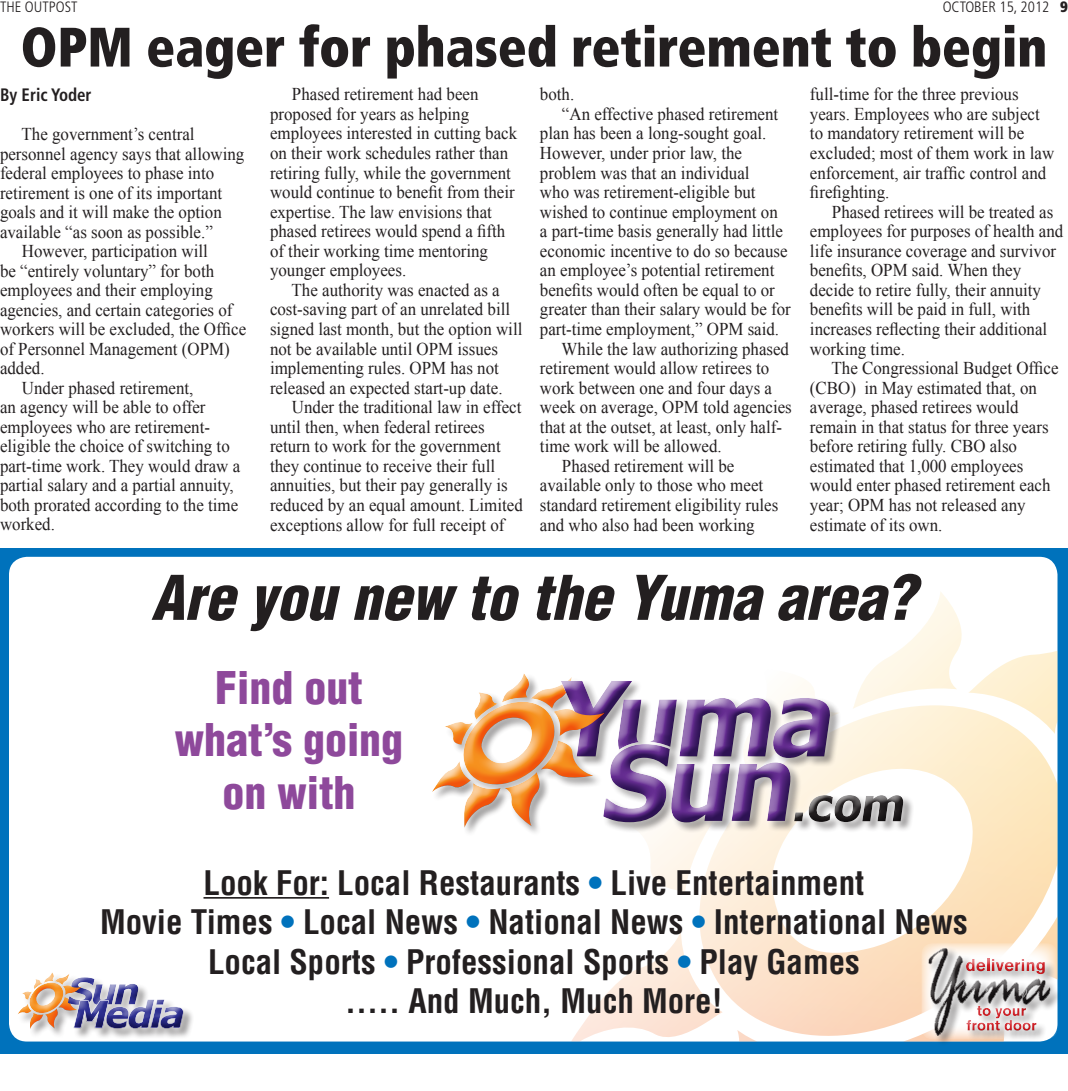
<style>
.page{position:relative;width:1068px;height:1091px;background:#fff}
.page>*{position:absolute;margin:0;border:0;box-sizing:border-box;transform-origin:0 0}
.t1{font:italic 900 condensed 60px "Helvetica";color:#231f20}
.HD_Frutiger_87{font:900 condensed 55.5px "Frutiger";color:#231f20;scale:.94 1}
.t2{font:900 condensed 43.95px/52.8px "Helvetica";color:#8e499b;text-align:center}
.t3{font:700 condensed 33px/39.6px "Helvetica";color:#231f20;text-align:center}
.TX_Body{font:18px/19.5px "Times New Roman";color:#231f20;scale:.94 1}
.TX_Byline{font:700 condensed 18px "Frutiger";color:#231f20;scale:.94 1}
.t4{font:300 condensed 15px "Frutiger";color:#231f20}
.s1{font-weight:900}
.s2{color:#0072bc}
</style>
<div class="page">
<div style="left:0;top:548px;width:1068px;height:505px;background:#0072bc"></div>
<div style="left:9px;top:557px;width:1049px;height:484px;background:#fff;border-radius:18px"></div>
<svg style="left:571px;top:591px;width:487px;height:451px"></svg>
<div style="left:422px;top:662px;width:489px;height:172px;background:#fff"></div>
<div style="left:423px;top:671px;width:490px;height:167px;background:#231f20;opacity:.75"></div>
<hr style="left:204px;top:897px;width:125px;height:1px;background:#231f20">
<div style="left:918px;top:937px;width:141px;height:107px;background:#fff;opacity:.75"></div>
<div style="left:928px;top:946px;width:123px;height:93px;background:#231f20;opacity:.75"></div>
<div style="left:7px;top:962px;width:184px;height:74px;background:#fff"></div>
<div style="left:17px;top:971px;width:176px;height:68px;background:#231f20;opacity:.75"></div>
<p class="t4" style="left:0;top:-2px;width:79px">THE OUTPOST</p>
<p class="t4" style="left:943px;top:-2px;width:127px">OCTOBER 15, 2012 <span class="s1">9</span></p>
<p class="HD_Frutiger_87" style="left:21px;top:13px;width:1094px">OPM eager for phased retirement to begin</p>
<p class="TX_Byline" style="left:0;top:84px;width:99px">By Eric Yoder</p>
<p class="TX_Body" style="left:0;top:124px;width:261px;text-indent:22px">The government’s central personnel agency says that allowing federal employees to phase into retirement is one of its important goals and it will make the option available “as soon as possible.”</p>
<p class="TX_Body" style="left:0;top:241px;width:263px;text-indent:22px">However, participation will<br>be “entirely voluntary” for both employees and their employing agencies, and certain categories of workers will be excluded, the Office of Personnel Management (OPM) added.</p>
<p class="TX_Body" style="left:0;top:378px;width:257px;text-indent:22px">Under phased retirement,<br>an agency will be able to offer employees who are retirement&shy;eligible the choice of switching to part-time work. They would draw a partial salary and a partial annuity, both prorated according to the time worked.</p>
<p class="TX_Body" style="left:270px;top:84px;width:264px;text-indent:22px">Phased retirement had been proposed for years as helping employees interested in cutting back on their work schedules rather than retiring fully, while the government would continue to benefit from their expertise. The law envisions that phased retirees would spend a fifth of their working time mentoring younger employees.</p>
<p class="TX_Body" style="left:270px;top:280px;width:270px;text-indent:22px">The authority was enacted as a cost-saving part of an unrelated bill signed last month, but the option will not be available until OPM issues implementing rules. OPM has not released an expected start-up date.</p>
<p class="TX_Body" style="left:270px;top:397px;width:270px;text-indent:22px">Under the traditional law in effect until then, when federal retirees return to work for the government they continue to receive their full annuities, but their pay generally is reduced by an equal amount. Limited exceptions allow for full receipt of</p>
<p class="TX_Body" style="left:540px;top:84px;width:38px">both.</p>
<p class="TX_Body" style="left:540px;top:104px;width:268px;text-indent:22px">“An effective phased retirement plan has been a long-sought goal.<br>However, under prior law, the problem was that an individual<br>who was retirement-eligible but wished to continue employment on<br>a part-time basis generally had little economic incentive to do so because an employee’s potential retirement benefits would often be equal to or greater than their salary would be for part-time employment,” OPM said.</p>
<p class="TX_Body" style="left:540px;top:338px;width:269px;text-indent:22px">While the law authorizing phased retirement would allow retirees to work between one and four days a week on average, OPM told agencies that at the outset, at least, only half&shy;time work will be allowed.</p>
<p class="TX_Body" style="left:540px;top:456px;width:255px;text-indent:22px">Phased retirement will be available only to those who meet standard retirement eligibility rules and who also had been working</p>
<p class="TX_Body" style="left:810px;top:84px;width:261px">full-time for the three previous years. Employees who are subject to mandatory retirement will be excluded; most of them work in law enforcement, air traffic control and firefighting.</p>
<p class="TX_Body" style="left:810px;top:202px;width:271px;text-indent:22px">Phased retirees will be treated as employees for purposes of health and life insurance coverage and survivor benefits, OPM said. When they decide to retire fully, their annuity benefits will be paid in full, with increases reflecting their additional working time.</p>
<p class="TX_Body" style="left:810px;top:358px;width:266px;text-indent:22px">The Congressional Budget Office (CBO) in May estimated that, on average, phased retirees would remain in that status for three years before retiring fully. CBO also estimated that 1,000 employees would enter phased retirement each year; OPM has not released any estimate of its own.</p>
<p class="t1" style="left:151px;top:560px;width:766px">Are you new to the Yuma area?</p>
<p class="t2" style="left:175px;top:660px;width:230px">Find out what’s going on with</p>
<p class="t3" style="left:100px;top:862px;width:869px">Look For: Local Restaurants <span class="s2">•</span> Live Entertainment<br>Movie Times <span class="s2">•</span> Local News <span class="s2">•</span> National News <span class="s2">•</span> International News Local Sports <span class="s2">•</span> Professional Sports <span class="s2">•</span> Play Games<br>..... And Much, Much More!</p>
</div>
